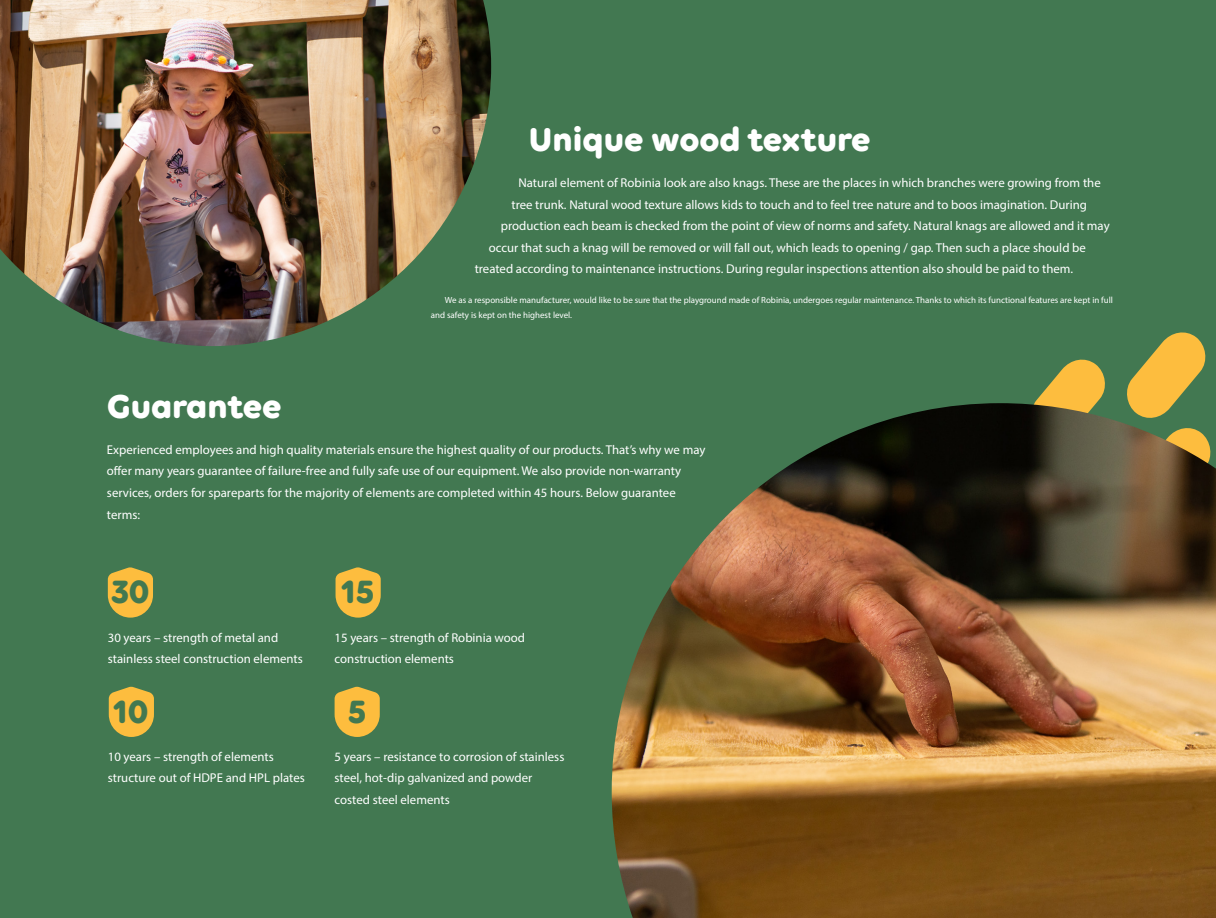
<style>
.page{position:relative;width:1216px;height:918px;background:#fff}
.page>*{position:absolute;margin:0;border:0;box-sizing:border-box;transform-origin:0 0}
.VR_24_22_5_right{font:700 35.7px "Volte Rounded";color:#fff}
._80_mln_zadowolonych{font:700 34.82px "Volte Rounded";color:#427851}
.OS_Semibold_10_15_ri{font:12.78px "Myriad Pro";color:#fff}
.opisy_O_nas{font:12.78px/21.5px "Myriad Pro";color:#fff}
.OS_Semibold_10_15_wh{font:12.78px/21.5px "Myriad Pro";color:#fff}
.OS_Semibold_10_15_ri-2{font:8.92px/14.9px "Myriad Pro";color:#fff}
</style>
<div class="page">
<div style="left:0;top:0;width:1215px;height:918px;background:#427851"></div>
<img style="left:0;top:0;width:491px;height:346px">
<svg style="left:1034px;top:359px;width:71px;height:44px"></svg>
<svg style="left:1127px;top:332px;width:79px;height:71px"></svg>
<img style="left:611px;top:403px;width:604px;height:515px">
<svg style="left:108px;top:567px;width:45px;height:50px;background:#deb141"></svg>
<svg style="left:335px;top:567px;width:46px;height:50px"></svg>
<svg style="left:109px;top:686px;width:45px;height:51px"></svg>
<svg style="left:334px;top:686px;width:46px;height:51px"></svg>
<p class="VR_24_22_5_right" style="left:529px;top:118px;width:343px">Unique wood texture</p>
<p class="OS_Semibold_10_15_ri" style="left:518px;top:175px;width:583px">Natural element of Robinia look are also knags. These are the places in which branches were growing from the</p>
<p class="OS_Semibold_10_15_ri" style="left:511px;top:197px;width:577px">tree trunk. Natural wood texture allows kids to touch and to feel tree nature and to boos imagination. During</p>
<p class="OS_Semibold_10_15_ri" style="left:501px;top:218px;width:610px">production each beam is checked from the point of view of norms and safety. Natural knags are allowed and it may</p>
<p class="OS_Semibold_10_15_ri" style="left:488px;top:240px;width:598px">occur that such a knag will be removed or will fall out, which leads to opening / gap. Then such a place should be</p>
<p class="OS_Semibold_10_15_ri" style="left:474px;top:261px;width:600px">treated according to maintenance instructions. During regular inspections attention also should be paid to them.</p>
<p class="OS_Semibold_10_15_ri-2" style="left:431px;top:292px;width:683px;text-indent:14px">We as a responsible manufacturer, would like to be sure that the playground made of Robinia, undergoes regular maintenance. Thanks to which its functional features are kept in full and safety is kept on the highest level.</p>
<p class="VR_24_22_5_right" style="left:107px;top:384px;width:176px">Guarantee</p>
<p class="opisy_O_nas" style="left:107px;top:439px;width:600px">Experienced employees and high quality materials ensure the highest quality of our products. That’s why we may offer many years guarantee of failure-free and fully safe use of our equipment. We also provide non-warranty services, orders for spareparts for the majority of elements are completed within 45 hours. Below guarantee terms:</p>
<p class="_80_mln_zadowolonych" style="left:111px;top:571px;width:40px">30</p>
<p class="_80_mln_zadowolonych" style="left:340px;top:571px;width:36px">15</p>
<p class="OS_Semibold_10_15_wh" style="left:108px;top:626px;width:196px">30 years – strength of metal and stainless steel construction elements</p>
<p class="opisy_O_nas" style="left:334px;top:626px;width:192px">15 years – strength of Robinia wood construction elements</p>
<p class="_80_mln_zadowolonych" style="left:112px;top:690px;width:38px">10</p>
<p class="_80_mln_zadowolonych" style="left:348px;top:690px;width:20px">5</p>
<p class="opisy_O_nas" style="left:108px;top:745px;width:198px">10 years – strength of elements structure out of HDPE and HPL plates</p>
<p class="OS_Semibold_10_15_wh" style="left:334px;top:745px;width:231px">5 years – resistance to corrosion of stainless steel, hot-dip galvanized and powder costed steel elements</p>
</div>
